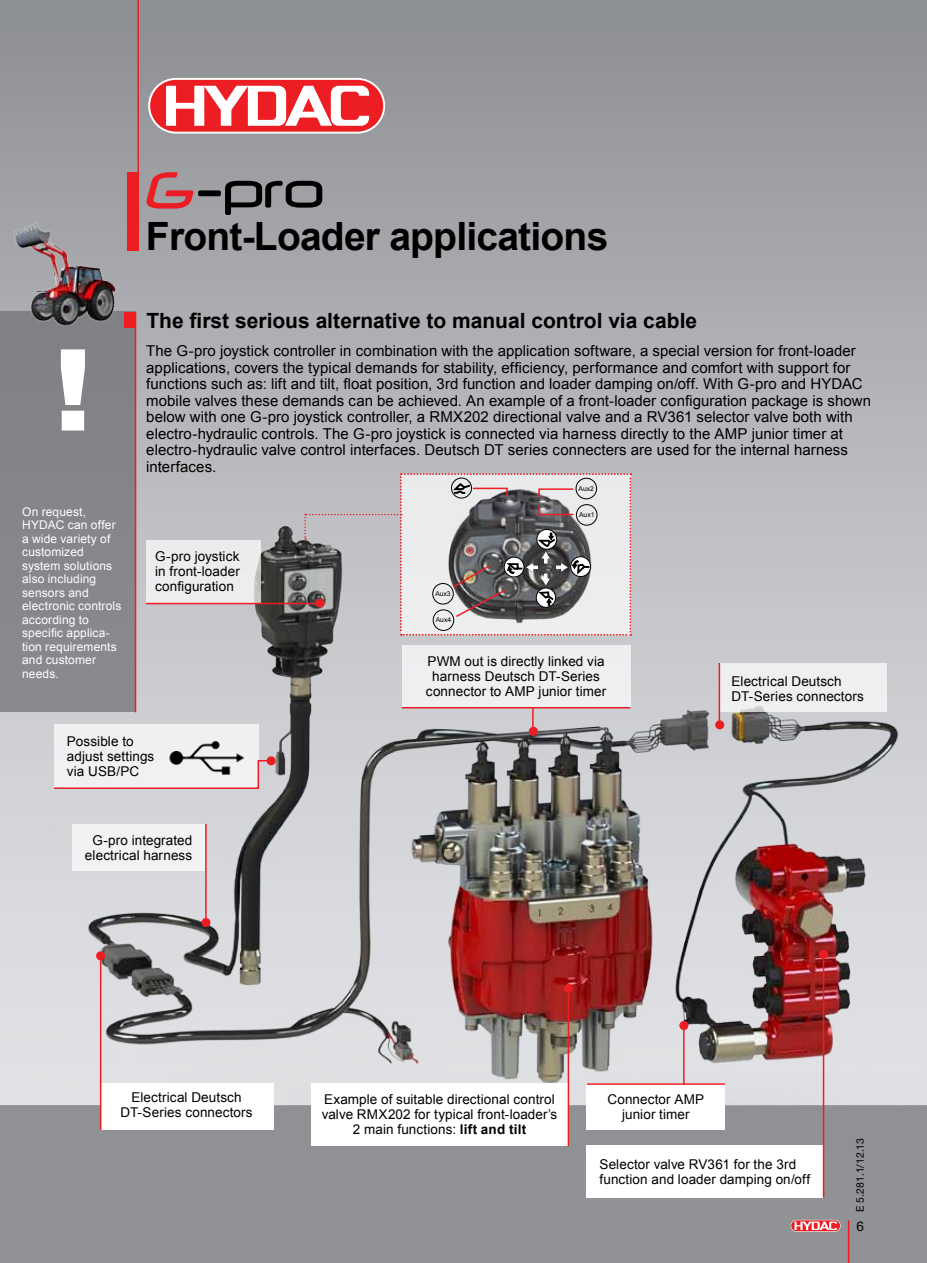
<style>
.page{position:relative;width:927px;height:1263px;background:#fff}
.page>*{position:absolute;margin:0;border:0;box-sizing:border-box;transform-origin:0 0}
.t1{font:900 113.25px "Arial";color:#fff}
.t2{font:700 39px "Arial";letter-spacing:-.02em;color:#000}
.t3{font:700 21px "Arial";color:#000}
.t4{font:15px/16.5px "Arial";letter-spacing:.005em;color:#000}
.t5{font:13.5px/15px "Arial";letter-spacing:.01em;color:#000;text-align:center}
.t6{font:13.5px "Helvetica Neue";color:#000}
.t7{font:12px/13.5px "Arial";letter-spacing:.01em;color:#fff}
.t8{font:10.5px "Helvetica Neue";color:#000}
.t9{font:6.75px "Arial";color:#000}
.s1{font-weight:700}
</style>
<div class="page">
<svg style="left:0;top:0;width:927px;height:511px;background:#a3a5a8"></svg>
<div style="left:0;top:311px;width:136px;height:401px;background:#828487"></div>
<div style="left:0;top:1106px;width:927px;height:157px;background:#919295"></div>
<div style="left:148px;top:78px;width:237px;height:56px;border:4px solid #fff;border-radius:26px"></div>
<div style="left:150px;top:80px;width:233px;height:52px;background:#ed1d24;border-radius:26px"></div>
<svg style="left:166px;top:86px;width:203px;height:40px"></svg>
<hr style="left:848px;top:1220px;width:1px;height:43px;background:#ed1d24">
<svg style="left:791px;top:1220px;width:49px;height:11px"></svg>
<svg style="left:794px;top:1221px;width:43px;height:9px"></svg>
<div style="left:125px;top:313px;width:11px;height:15px;background:#ed1d24"></div>
<hr style="left:135px;top:312px;width:1px;height:400px;background:#ed1d24">
<img style="left:0;top:511px;width:927px;height:595px">
<div style="left:146px;top:540px;width:114px;height:64px;background:#ececee"></div>
<div style="left:402px;top:646px;width:228px;height:61px;background:#eeeff0"></div>
<div style="left:311px;top:1083px;width:257px;height:63px;background:#fff"></div>
<div style="left:719px;top:663px;width:168px;height:49px;background:#efeff0"></div>
<hr style="left:146px;top:603px;width:174px;height:1px;background:#ed1d24">
<div style="left:54px;top:724px;width:204px;height:64px;background:#f0f0f1"></div>
<div style="left:72px;top:824px;width:134px;height:47px;background:#f2f2f3"></div>
<div style="left:100px;top:1083px;width:173px;height:47px;background:#fff"></div>
<svg style="left:52px;top:759px;width:220px;height:31px"></svg>
<hr style="left:205px;top:824px;width:2px;height:96px;background:#ed1d24">
<hr style="left:100px;top:954px;width:1px;height:176px;background:#ed1d24">
<hr style="left:532px;top:707px;width:2px;height:24px;background:#ed1d24">
<hr style="left:402px;top:707px;width:228px;height:1px;background:#ed1d24">
<hr style="left:719px;top:663px;width:1px;height:61px;background:#ed1d24">
<hr style="left:568px;top:990px;width:1px;height:156px;background:#ed1d24">
<div style="left:587px;top:1083px;width:138px;height:47px;background:#fff"></div>
<div style="left:587px;top:1145px;width:236px;height:52px;background:#fff"></div>
<hr style="left:683px;top:1028px;width:2px;height:57px;background:#ed1d24">
<hr style="left:823px;top:954px;width:1px;height:243px;background:#ed1d24">
<hr style="left:587px;top:1083px;width:138px;height:2px;background:#ed1d24">
<div style="left:128px;top:172px;width:11px;height:78px;background:#ed1d24"></div>
<hr style="left:137px;top:0;width:2px;height:190px;background:#ed1d24">
<img style="left:9px;top:221px;width:113px;height:105px">
<div style="left:267px;top:756px;width:9px;height:9px;background:#ed1d24;border-radius:50%"></div>
<div style="left:201px;top:918px;width:9px;height:9px;background:#ed1d24;border-radius:50%"></div>
<div style="left:529px;top:727px;width:9px;height:9px;background:#ed1d24;border-radius:50%"></div>
<div style="left:715px;top:720px;width:9px;height:9px;background:#ed1d24;border-radius:50%"></div>
<div style="left:96px;top:951px;width:9px;height:9px;background:#ed1d24;border-radius:50%"></div>
<div style="left:564px;top:984px;width:9px;height:9px;background:#ed1d24;border-radius:50%"></div>
<div style="left:679px;top:1021px;width:9px;height:9px;background:#ed1d24;border-radius:50%"></div>
<div style="left:819px;top:950px;width:9px;height:9px;background:#ed1d24;border-radius:50%"></div>
<img style="left:168px;top:740px;width:79px;height:36px">
<svg style="left:304px;top:473px;width:327px;height:162px;background:#b0adaf"></svg>
<svg style="left:146px;top:172px;width:176px;height:43px;background:#89777a"></svg>
<h2 class="t2" style="left:146px;top:211px;width:464px">Front-Loader applications</h2>
<h1 class="t1" style="left:54px;top:308px;width:39px">!</h1>
<p class="t7" style="left:22px;top:505px;width:101px">On request,<br>HYDAC can offer a wide variety of customized system solutions also including sensors and electronic controls according to specific applica&shy;tion requirements and customer needs.</p>
<h3 class="t3" style="left:146px;top:306px;width:552px">The first serious alternative to manual control via cable</h3>
<p class="t4" style="left:146px;top:343px;width:726px">The G-pro joystick controller in combination with the application software, a special version for front-loader applications, covers the typical demands for stability, efficiency, performance and comfort with support for functions such as: lift and tilt, float position, 3rd function and loader damping on/off. With G-pro and HYDAC mobile valves these demands can be achieved. An example of a front-loader configuration package is shown below with one G-pro joystick controller, a RMX202 directional valve and a RV361 selector valve both with electro-hydraulic controls. The G-pro joystick is connected via harness directly to the AMP junior timer at electro-hydraulic valve control interfaces. Deutsch DT series connecters are used for the internal harness interfaces.</p>
<p class="t9" style="left:579px;top:484px;width:17px">Aux2</p>
<p class="t5" style="left:155px;top:549px;width:86px;text-align:justify">G-pro joystick in front-loader configuration</p>
<p class="t9" style="left:435px;top:589px;width:17px">Aux3</p>
<p class="t9" style="left:436px;top:616px;width:17px">Aux4</p>
<p class="t9" style="left:579px;top:510px;width:17px">Aux1</p>
<p class="t5" style="left:426px;top:654px;width:182px">PWM out is directly linked via harness Deutsch DT-Series connector to AMP junior timer</p>
<p class="t5" style="left:732px;top:673px;width:134px;text-align:left">Electrical Deutsch<br>DT-Series connectors</p>
<p class="t5" style="left:67px;top:734px;width:89px;text-align:left">Possible to adjust settings via USB/PC</p>
<p class="t5" style="left:85px;top:833px;width:109px">G-pro integrated electrical harness</p>
<p class="t5" style="left:120px;top:1090px;width:134px">Electrical Deutsch<br>DT-Series connectors</p>
<p class="t5" style="left:607px;top:1092px;width:98px">Connector AMP junior timer</p>
<p class="t5" style="left:600px;top:1156px;width:212px;text-align:left">Selector valve RV361 for the 3rd function and loader damping on/off</p>
<p class="t5" style="left:322px;top:1092px;width:237px">Example of suitable directional control valve RMX202 for typical front-loader’s<br>2 main functions: <span class="s1">lift and tilt</span></p>
<p class="t8" style="left:854px;top:1212px;width:76px;rotate:-90deg">E 5.281.1/12.13</p>
<p class="t6" style="left:856px;top:1218px;width:9px">6</p>
</div>
